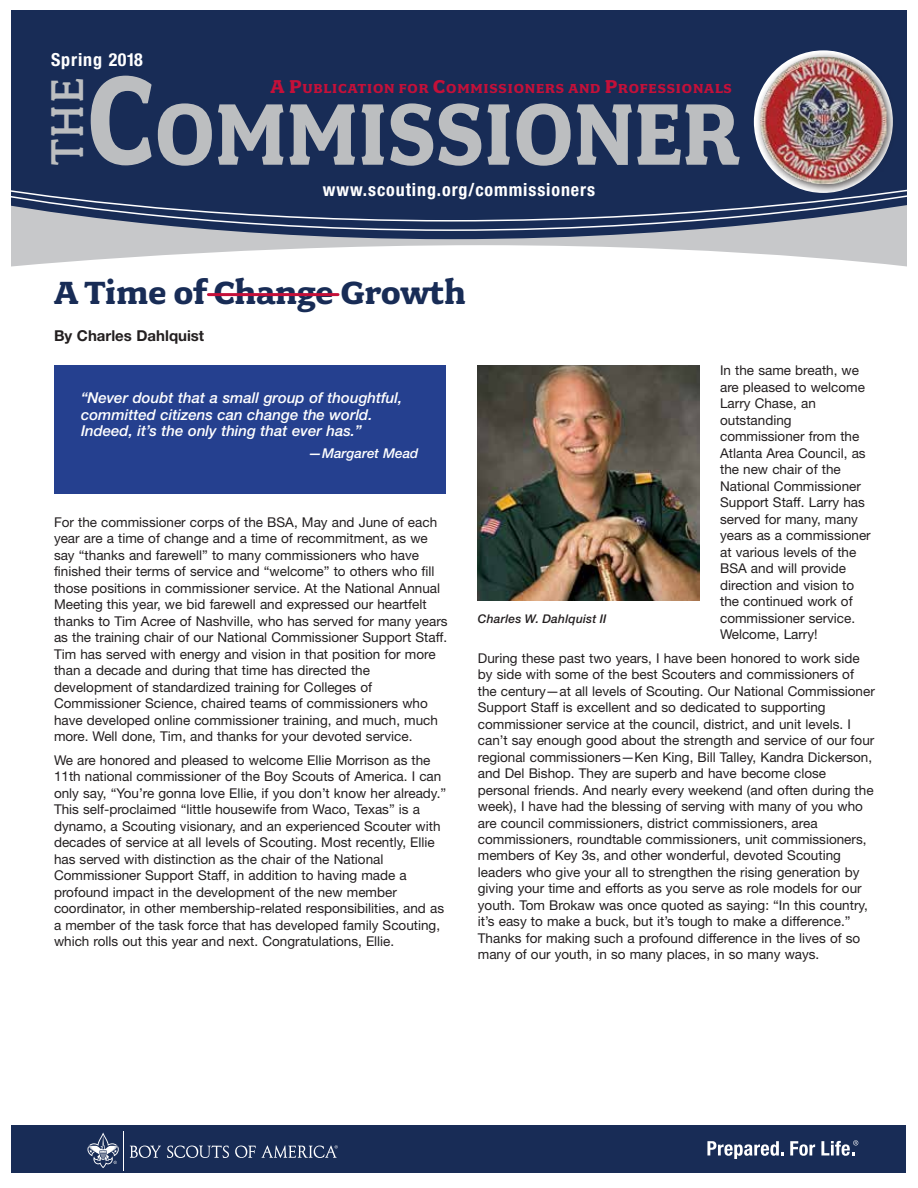
<style>
.page{position:relative;width:918px;height:1188px;background:#fff}
.page>*{position:absolute;margin:0;border:0;box-sizing:border-box;transform-origin:0 0}
.t1{font:700 97.95px "Fairplex Wide";color:#bcbec0;scale:.87 1}
.t2{font:500 51.6px "Fairplex Wide";color:#bcbec0;scale:.87 1}
.t3{font:700 36px "Fairplex Wide";letter-spacing:-.01em;color:#182c56}
.t4{font:700 condensed 18px "Helvetica Neue LT Std";letter-spacing:.05em;color:#fff}
.t5{font:italic 500 15px/16.5px "Helvetica Neue LT Std";color:#fff}
.t6{font:700 15px "Helvetica Neue LT Std";color:#231f20}
.t7{font:700 14.7px "Fairplex Wide";letter-spacing:.055em;color:#c41039}
.t8{font:13.5px/16.5px "Helvetica Neue LT Std";color:#231f20}
.t9{font:italic 500 13.5px "Helvetica Neue LT Std";color:#fff}
.t10{font:italic 500 12px "Helvetica Neue LT Std";letter-spacing:.02em;color:#231f20}
.s1{font-size:143.55px}
.s2{font-size:20.85px}
</style>
<div class="page">
<div style="left:12px;top:1126px;width:894px;height:47px;background:#182c56"></div>
<svg style="left:87px;top:1133px;width:32px;height:35px"></svg>
<hr style="left:123px;top:1131px;width:1px;height:40px;background:#fff">
<svg style="left:130px;top:1146px;width:31px;height:12px"></svg>
<svg style="left:167px;top:1146px;width:62px;height:12px"></svg>
<svg style="left:235px;top:1146px;width:21px;height:12px"></svg>
<svg style="left:262px;top:1145px;width:76px;height:13px"></svg>
<svg style="left:707px;top:1141px;width:77px;height:18px"></svg>
<svg style="left:790px;top:1141px;width:25px;height:15px"></svg>
<svg style="left:821px;top:1140px;width:37px;height:16px"></svg>
<svg style="left:12px;top:239px;width:894px;height:28px"></svg>
<svg style="left:12px;top:232px;width:894px;height:7px;background:#8f96a5"></svg>
<svg style="left:12px;top:222px;width:894px;height:10px;background:#6e7990"></svg>
<div style="left:12px;top:11px;width:894px;height:211px;background:#182c56"></div>
<div style="left:88px;top:73px;width:67px;height:95px;background:#182c56"></div>
<div style="left:755px;top:51px;width:142px;height:143px;background:#231f20;opacity:.75"></div>
<img style="left:760px;top:57px;width:127px;height:127px">
<div style="left:54px;top:366px;width:392px;height:128px;background:#25408f"></div>
<hr style="left:208px;top:293px;width:130px;height:3px;background:#c41039">
<img style="left:478px;top:366px;width:221px;height:234px">
<h3 class="t4" style="left:51px;top:48px;width:93px">Spring 2018</h3>
<h1 class="t1" style="left:86px;top:78px;width:753px"><span class="s1">C</span>OMMISSIONER</h1>
<h3 class="t4" style="left:323px;top:178px;width:274px">www.scouting.org/commissioners</h3>
<h2 class="t2" style="left:38px;top:165px;width:103px;rotate:-90deg">THE</h2>
<p class="t7" style="left:271px;top:80px;width:463px"><span class="s2">A P</span>UBLICATION FOR <span class="s2">C</span>OMMISSIONERS AND <span class="s2">P</span>ROFESSIONALS</p>
<h3 class="t3" style="left:54px;top:272px;width:413px">A Time of Change Growth</h3>
<p class="t6" style="left:54px;top:326px;width:152px">By Charles Dahlquist</p>
<p class="t5" style="left:81px;top:390px;width:323px">“Never doubt that a small group of thoughtful, committed citizens can change the world.<br>Indeed, it’s the only thing that ever has.”</p>
<p class="t9" style="left:309px;top:445px;width:111px">—Margaret Mead</p>
<p class="t8" style="left:54px;top:514px;width:395px">For the commissioner corps of the BSA, May and June of each year are a time of change and a time of recommitment, as we say “thanks and farewell” to many commissioners who have finished their terms of service and “welcome” to others who fill those positions in commissioner service. At the National Annual Meeting this year, we bid farewell and expressed our heartfelt thanks to Tim Acree of Nashville, who has served for many years as the training chair of our National Commissioner Support Staff.<br>Tim has served with energy and vision in that position for more than a decade and during that time has directed the development of standardized training for Colleges of Commissioner Science, chaired teams of commissioners who have developed online commissioner training, and much, much more. Well done, Tim, and thanks for your devoted service.</p>
<p class="t8" style="left:54px;top:751px;width:394px">We are honored and pleased to welcome Ellie Morrison as the 11th national commissioner of the Boy Scouts of America. I can only say, “You’re gonna love Ellie, if you don’t know her already.” This self-proclaimed “little housewife from Waco, Texas” is a dynamo, a Scouting visionary, and an experienced Scouter with decades of service at all levels of Scouting. Most recently, Ellie has served with distinction as the chair of the National Commissioner Support Staff, in addition to having made a profound impact in the development of the new member coordinator, in other membership-related responsibilities, and as a member of the task force that has developed family Scouting, which rolls out this year and next. Congratulations, Ellie.</p>
<p class="t8" style="left:720px;top:362px;width:152px">In the same breath, we are pleased to welcome<br>Larry Chase, an outstanding commissioner from the<br>Atlanta Area Council, as the new chair of the<br>National Commissioner<br>Support Staff. Larry has served for many, many years as a commissioner at various levels of the<br>BSA and will provide direction and vision to the continued work of commissioner service.<br>Welcome, Larry!</p>
<p class="t8" style="left:478px;top:649px;width:398px">During these past two years, I have been honored to work side by side with some of the best Scouters and commissioners of the century—at all levels of Scouting. Our National Commissioner Support Staff is excellent and so dedicated to supporting commissioner service at the council, district, and unit levels. I can’t say enough good about the strength and service of our four regional commissioners—Ken King, Bill Talley, Kandra Dickerson, and Del Bishop. They are superb and have become close personal friends. And nearly every weekend (and often during the week), I have had the blessing of serving with many of you who are council commissioners, district commissioners, area commissioners, roundtable commissioners, unit commissioners, members of Key 3s, and other wonderful, devoted Scouting leaders who give your all to strengthen the rising generation by giving your time and efforts as you serve as role models for our youth. Tom Brokaw was once quoted as saying: “In this country, it’s easy to make a buck, but it’s tough to make a difference.” Thanks for making such a profound difference in the lives of so many of our youth, in so many places, in so many ways.</p>
<p class="t10" style="left:478px;top:612px;width:130px">Charles W. Dahlquist II</p>
</div>
